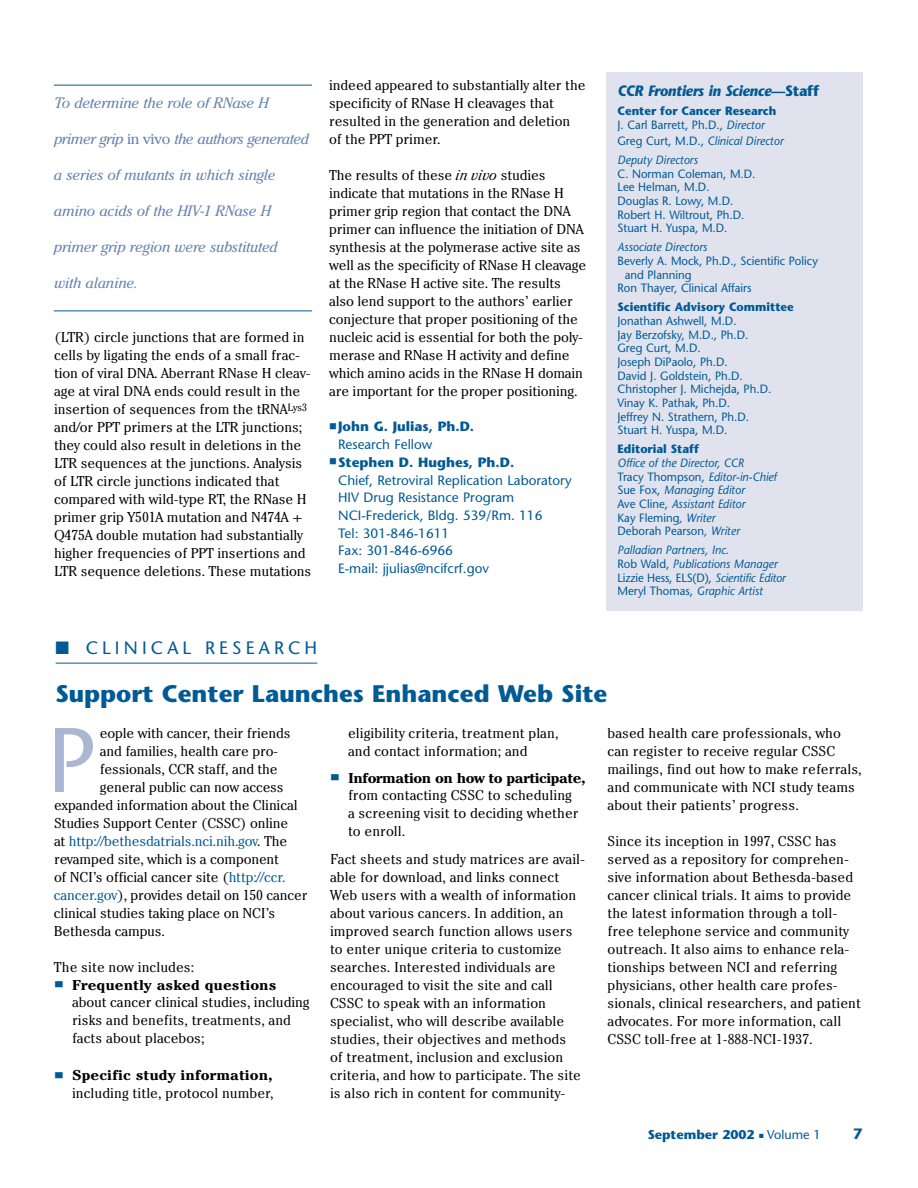
<style>
.page{position:relative;width:918px;height:1188px;background:#fff}
.page>*{position:absolute;margin:0;border:0;box-sizing:border-box;transform-origin:0 0}
.t1{font:91.35px "Stone Sans";color:#aab6d2}
.t2{font:700 24px "Stone Sans";color:#005a95}
.t3{font:18px "Stone Sans";letter-spacing:.23em;color:#005a95}
.t4{font:italic 15px "Cheltenham";letter-spacing:-.015em;color:#6785b2}
.t5{font:italic 700 15px "Stone Sans";letter-spacing:-.02em;color:#005a95;scale:.95 1}
.t6{font:700 15px "Stone Sans";color:#005a95}
.t7{font:300 condensed 14.25px/18px "Cheltenham";letter-spacing:-.01em;color:#000;scale:1.24 1}
.t8{font:700 condensed 14.25px "Cheltenham";color:#000;scale:1.24 1}
.t9{font:300 condensed 14.25px "Cheltenham";letter-spacing:-.01em;color:#005a95;scale:1.24 1}
.t10{font:700 condensed 14.25px "Cheltenham";letter-spacing:-.03em;color:#000;scale:1.24 1}
.t11{font:13.5px/17.7px "Stone Sans";color:#005a95}
.t12{font:700 13.5px "Stone Sans";color:#005a95}
.t13{font:700 12.75px "Stone Sans";color:#005a95}
.t14{font:12px/13.6px "Stone Sans";color:#005a95;scale:.95 1}
.t15{font:italic 12px/13.6px "Stone Sans";color:#005a95;scale:.95 1}
.t16{font:700 12px/13.6px "Stone Sans";color:#005a95;scale:.95 1}
.s1{font-style:normal}
.s2{font-style:italic}
.s3{font-weight:400}
.s4{font-weight:400;font-style:italic}
.s5{color:#000}
.s6{color:#005a95}
</style>
<div class="page">
<hr style="left:56px;top:663px;width:261px;height:1px;background:#005a95">
<div style="left:606px;top:72px;width:256px;height:538px;background:#e0e3ee"></div>
<hr style="left:54px;top:85px;width:258px;height:1px;background:#005a95">
<hr style="left:54px;top:310px;width:258px;height:1px;background:#005a95">
<p class="t4" style="left:54px;top:97px;width:216px">To determine the role of RNase H</p>
<p class="t4" style="left:54px;top:133px;width:256px">primer grip <span class="s1">in vivo</span> the authors generated</p>
<p class="t4" style="left:54px;top:169px;width:223px">a series of mutants in which single</p>
<p class="t4" style="left:54px;top:205px;width:218px">amino acids of the HIV-1 RNase H</p>
<p class="t4" style="left:54px;top:241px;width:225px">primer grip region were substituted</p>
<p class="t4" style="left:54px;top:277px;width:85px">with alanine.</p>
<p class="t7" style="left:54px;top:329px;width:209px">(LTR) circle junctions that are formed in cells by ligating the ends of a small frac&shy;tion of viral DNA. Aberrant RNase H cleav&shy;age at viral DNA ends could result in the insertion of sequences from the tRNA<sup>Lys3 </sup>and/or PPT primers at the LTR junctions; they could also result in deletions in the LTR sequences at the junctions. Analysis of LTR circle junctions indicated that compared with wild-type RT, the RNase H primer grip Y501A mutation and N474A + Q475A double mutation had substantially higher frequencies of PPT insertions and LTR sequence deletions. These mutations</p>
<p class="t7" style="left:329px;top:77px;width:208px">indeed appeared to substantially alter the specificity of RNase H cleavages that resulted in the generation and deletion of the PPT primer.</p>
<p class="t7" style="left:329px;top:167px;width:209px">The results of these <span class="s2">in vivo</span> studies indicate that mutations in the RNase H primer grip region that contact the DNA primer can influence the initiation of DNA synthesis at the polymerase active site as well as the specificity of RNase H cleavage at the RNase H active site. The results also lend support to the authors’ earlier conjecture that proper positioning of the nucleic acid is essential for both the poly&shy;merase and RNase H activity and define which amino acids in the RNase H domain are important for the proper positioning.</p>
<p class="t12" style="left:338px;top:421px;width:138px">John G. Julias, Ph.D.</p>
<p class="t11" style="left:338px;top:437px;width:96px">Research Fellow</p>
<p class="t12" style="left:338px;top:457px;width:178px">Stephen D. Hughes, Ph.D.</p>
<p class="t11" style="left:338px;top:472px;width:235px">Chief, Retroviral Replication Laboratory<br>HIV Drug Resistance Program<br>NCI-Frederick, Bldg. 539/Rm. 116<br>Tel: 301-846-1611<br>Fax: 301-846-6966<br>E-mail: jjulias@ncifcrf.gov</p>
<p class="t5" style="left:618px;top:85px;width:214px">CCR Frontiers in Science<span class="s1">—Staff</span></p>
<p class="t16" style="left:618px;top:105px;width:169px">Center for Cancer Research<br><span class="s3">J. Carl Barrett, Ph.D.,</span> <span class="s4">Director</span></p>
<p class="t15" style="left:618px;top:133px;width:176px;line-height:19px"><span class="s1">Greg Curt, M.D.,</span> Clinical Director<br>Deputy Directors</p>
<p class="t14" style="left:618px;top:168px;width:147px">C. Norman Coleman, M.D.<br>Lee Helman, M.D.<br>Douglas R. Lowy, M.D.<br>Robert H. Wiltrout, Ph.D.<br>Stuart H. Yuspa, M.D.</p>
<p class="t15" style="left:618px;top:242px;width:96px">Associate Directors</p>
<p class="t14" style="left:618px;top:255px;width:213px">Beverly A. Mock, Ph.D., Scientific Policy</p>
<p class="t14" style="left:625px;top:269px;width:72px">and Planning</p>
<p class="t14" style="left:618px;top:283px;width:143px">Ron Thayer, Clinical Affairs</p>
<p class="t16" style="left:618px;top:302px;width:187px">Scientific Advisory Committee</p>
<p class="t14" style="left:618px;top:315px;width:163px">Jonathan Ashwell, M.D.<br>Jay Berzofsky, M.D., Ph.D.<br>Greg Curt, M.D.<br>Joseph DiPaolo, Ph.D.<br>David J. Goldstein, Ph.D.<br>Christopher J. Michejda, Ph.D.<br>Vinay K. Pathak, Ph.D.<br>Jeffrey N. Strathern, Ph.D.<br>Stuart H. Yuspa, M.D.</p>
<p class="t16" style="left:618px;top:444px;width:87px">Editorial Staff</p>
<p class="t15" style="left:618px;top:457px;width:169px">Office of the Director, CCR<br><span class="s1">Tracy Thompson,</span> Editor-in-Chief<br><span class="s1">Sue Fox,</span> Managing Editor<br><span class="s1">Ave Cline,</span> Assistant Editor<br><span class="s1">Kay Fleming</span>, Writer<br><span class="s1">Deborah Pearson</span>, Writer</p>
<p class="t15" style="left:618px;top:545px;width:179px">Palladian Partners, Inc.<br><span class="s1">Rob Wald,</span> Publications Manager<br><span class="s1">Lizzie Hess, ELS(D),</span> Scientific Editor<br><span class="s1">Meryl Thomas,</span> Graphic Artist</p>
<p class="t3" style="left:56px;top:641px;width:263px">■ CLINICAL RESEARCH</p>
<h2 class="t2" style="left:55px;top:684px;width:553px">Support Center Launches Enhanced Web Site</h2>
<h1 class="t1" style="left:47px;top:725px;width:51px">P</h1>
<p class="t7" style="left:100px;top:725px;width:155px">eople with cancer, their friends</p>
<p class="t7" style="left:100px;top:743px;width:145px">and families, health care pro-</p>
<p class="t7" style="left:100px;top:761px;width:145px">fessionals, CCR staff, and the</p>
<p class="t7" style="left:100px;top:779px;width:150px">general public can now access</p>
<p class="t7" style="left:54px;top:797px;width:198px">expanded information about the Clinical</p>
<p class="t7" style="left:54px;top:815px;width:191px">Studies Support Center (CSSC) online</p>
<p class="t9" style="left:54px;top:836px;width:190px"><span class="s5">at</span> http://bethesdatrials.nci.nih.gov<span class="s5">. The</span></p>
<p class="t7" style="left:54px;top:851px;width:183px">revamped site, which is a component</p>
<p class="t7" style="left:54px;top:869px;width:188px">of NCI’s official cancer site (<span class="s6">http://ccr.</span></p>
<p class="t7" style="left:54px;top:887px;width:206px"><span class="s6">cancer.gov</span>), provides detail on 150 cancer</p>
<p class="t7" style="left:54px;top:905px;width:180px">clinical studies taking place on NCI’s</p>
<p class="t7" style="left:54px;top:923px;width:91px">Bethesda campus.</p>
<p class="t7" style="left:54px;top:959px;width:115px">The site now includes:</p>
<p class="t8" style="left:72px;top:980px;width:167px">Frequently asked questions</p>
<p class="t7" style="left:72px;top:995px;width:193px">about cancer clinical studies, including risks and benefits, treatments, and facts about placebos;</p>
<p class="t8" style="left:72px;top:1070px;width:163px">Specific study information,</p>
<p class="t7" style="left:72px;top:1085px;width:164px">including title, protocol number,</p>
<p class="t7" style="left:348px;top:725px;width:171px">eligibility criteria, treatment plan, and contact information; and</p>
<p class="t10" style="left:348px;top:773px;width:193px">Information on how to participate,</p>
<p class="t7" style="left:348px;top:788px;width:188px">from contacting CSSC to scheduling a screening visit to deciding whether to enroll.</p>
<p class="t7" style="left:330px;top:851px;width:207px">Fact sheets and study matrices are avail&shy;able for download, and links connect Web users with a wealth of information about various cancers. In addition, an improved search function allows users to enter unique criteria to customize searches. Interested individuals are encouraged to visit the site and call CSSC to speak with an information specialist, who will describe available studies, their objectives and methods<br>of treatment, inclusion and exclusion criteria, and how to participate. The site is also rich in content for community-</p>
<p class="t7" style="left:608px;top:725px;width:206px">based health care professionals, who can register to receive regular CSSC mailings, find out how to make referrals, and communicate with NCI study teams about their patients’ progress.</p>
<p class="t7" style="left:608px;top:833px;width:206px">Since its inception in 1997, CSSC has served as a repository for comprehen&shy;sive information about Bethesda-based cancer clinical trials. It aims to provide the latest information through a toll&shy;free telephone service and community outreach. It also aims to enhance rela&shy;tionships between NCI and referring physicians, other health care profes&shy;sionals, clinical researchers, and patient advocates. For more information, call CSSC toll-free at 1-888-NCI-1937.</p>
<p class="t13" style="left:648px;top:1130px;width:175px">September 2002 ■ <span class="s3">Volume 1</span></p>
<p class="t6" style="left:853px;top:1128px;width:11px">7</p>
</div>
